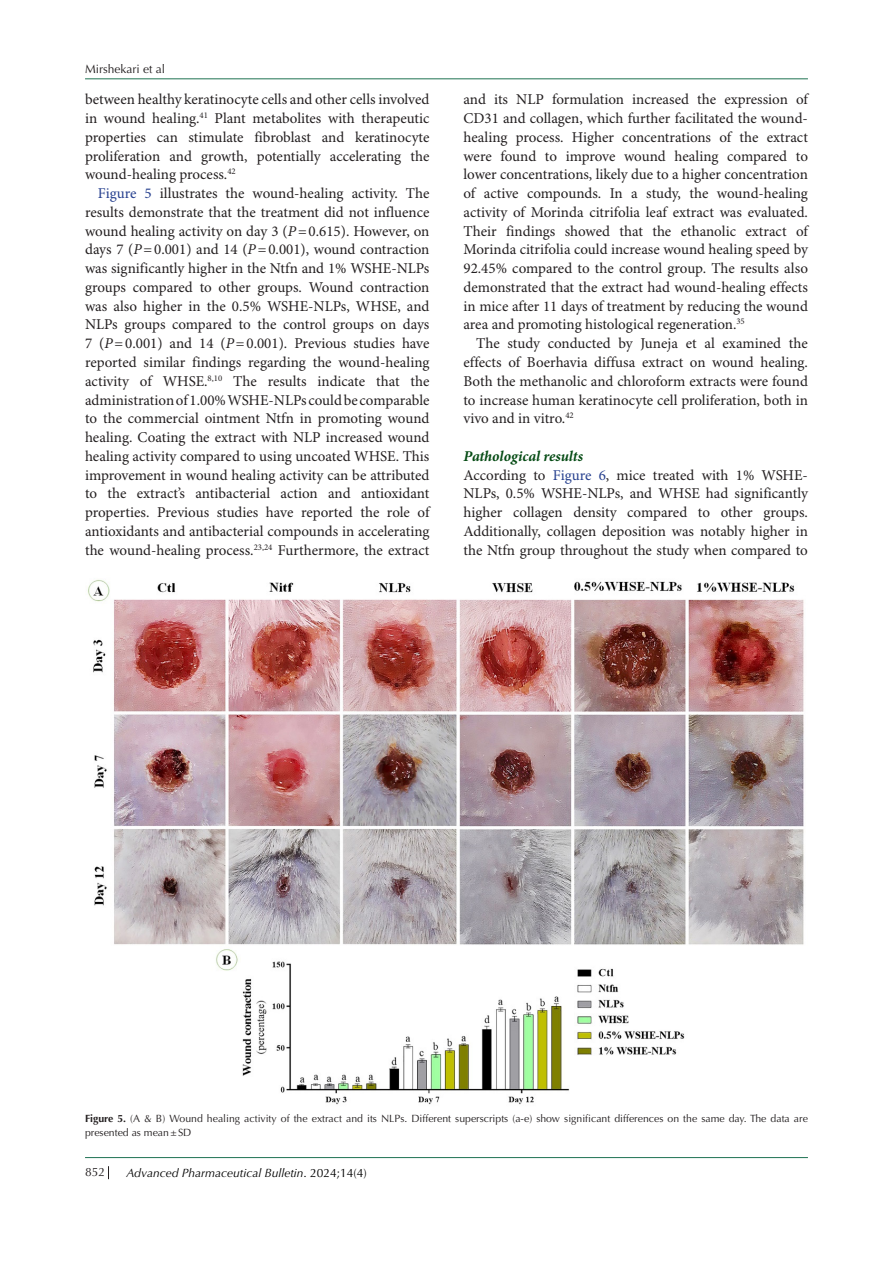
<style>
.page{position:relative;width:893px;height:1263px;background:#fff}
.page>*{position:absolute;margin:0;border:0;box-sizing:border-box;transform-origin:0 0}
.heading_4{font:15px/18.8px "Minion Pro";color:#231f20;text-align:justify}
.heading_4-2{font:italic 700 15px "Minion Pro";letter-spacing:-.005em;color:#054b14}
.t1{font:italic 12px "Optima LT Std";color:#000}
.t2{font:12px "Optima LT Std";color:#231f20}
.t3{font:10.5px/13.5px "Optima LT Std";color:#231f20}
.s1{color:#253f8e}
.s2{font-style:italic}
.s3{font-weight:700}
.s4{font-style:normal}
</style>
<div class="page">
<svg style="left:108px;top:1166px;width:1px;height:13px"></svg>
<hr style="left:85px;top:1157px;width:723px;height:1px;background:#1e7252">
<hr style="left:85px;top:78px;width:723px;height:1px;background:#1e7252">
<img style="left:87px;top:579px;width:717px;height:526px">
<p class="t2" style="left:85px;top:62px;width:82px">Mirshekari et al</p>
<p class="heading_4" style="left:85px;top:91px;width:346px">between healthy keratinocyte cells and other cells involved in wound healing.<sup>41</sup> Plant metabolites with therapeutic properties can stimulate fibroblast and keratinocyte proliferation and growth, potentially accelerating the wound-healing process.<sup>42</sup></p>
<p class="heading_4" style="left:85px;top:185px;width:346px;text-indent:13px"><span class="s1">Figure 5</span> illustrates the wound-healing activity. The results demonstrate that the treatment did not influence wound healing activity on day 3 (<span class="s2">P</span>=0.615). However, on days 7 (<span class="s2">P</span>=0.001) and 14 (<span class="s2">P</span>=0.001), wound contraction was significantly higher in the Ntfn and 1% WSHE-NLPs groups compared to other groups. Wound contraction was also higher in the 0.5% WSHE-NLPs, WHSE, and NLPs groups compared to the control groups on days 7 (<span class="s2">P</span>=0.001) and 14 (<span class="s2">P</span>=0.001). Previous studies have reported similar findings regarding the wound-healing activity of WHSE.<sup>8,10</sup> The results indicate that the administration of 1.00% WSHE-NLPs could be comparable to the commercial ointment Ntfn in promoting wound healing. Coating the extract with NLP increased wound healing activity compared to using uncoated WHSE. This improvement in wound healing activity can be attributed to the extract’s antibacterial action and antioxidant properties. Previous studies have reported the role of antioxidants and antibacterial compounds in accelerating the wound-healing process.<sup>23,24</sup> Furthermore, the extract</p>
<p class="heading_4" style="left:463px;top:91px;width:346px">and its NLP formulation increased the expression of CD31 and collagen, which further facilitated the wound&shy;healing process. Higher concentrations of the extract were found to improve wound healing compared to lower concentrations, likely due to a higher concentration of active compounds. In a study, the wound-healing activity of Morinda citrifolia leaf extract was evaluated.<br>Their findings showed that the ethanolic extract of Morinda citrifolia could increase wound healing speed by 92.45% compared to the control group. The results also demonstrated that the extract had wound-healing effects in mice after 11 days of treatment by reducing the wound area and promoting histological regeneration.<sup>35</sup></p>
<p class="heading_4" style="left:463px;top:335px;width:346px;text-indent:13px">The study conducted by Juneja et al examined the effects of Boerhavia diffusa extract on wound healing.<br>Both the methanolic and chloroform extracts were found to increase human keratinocyte cell proliferation, both in vivo and in vitro.<sup>42</sup></p>
<p class="heading_4-2" style="left:463px;top:445px;width:121px">Pathological results</p>
<p class="heading_4" style="left:463px;top:466px;width:346px">According to <span class="s1">Figure 6</span>, mice treated with 1% WSHE-NLPs, 0.5% WSHE-NLPs, and WHSE had significantly higher collagen density compared to other groups.<br>Additionally, collagen deposition was notably higher in the Ntfn group throughout the study when compared to</p>
<p class="t3" style="left:85px;top:1112px;width:724px"><span class="s3">Figure 5.</span> (A &amp; B) Wound healing activity of the extract and its NLPs. Different superscripts (a-e) show significant differences on the same day. The data are presented as mean±SD</p>
<p class="t2" style="left:85px;top:1165px;width:22px">852</p>
<p class="t1" style="left:126px;top:1165px;width:242px">Advanced Pharmaceutical Bulletin<span class="s4">. 2024;14(4)</span></p>
</div>
